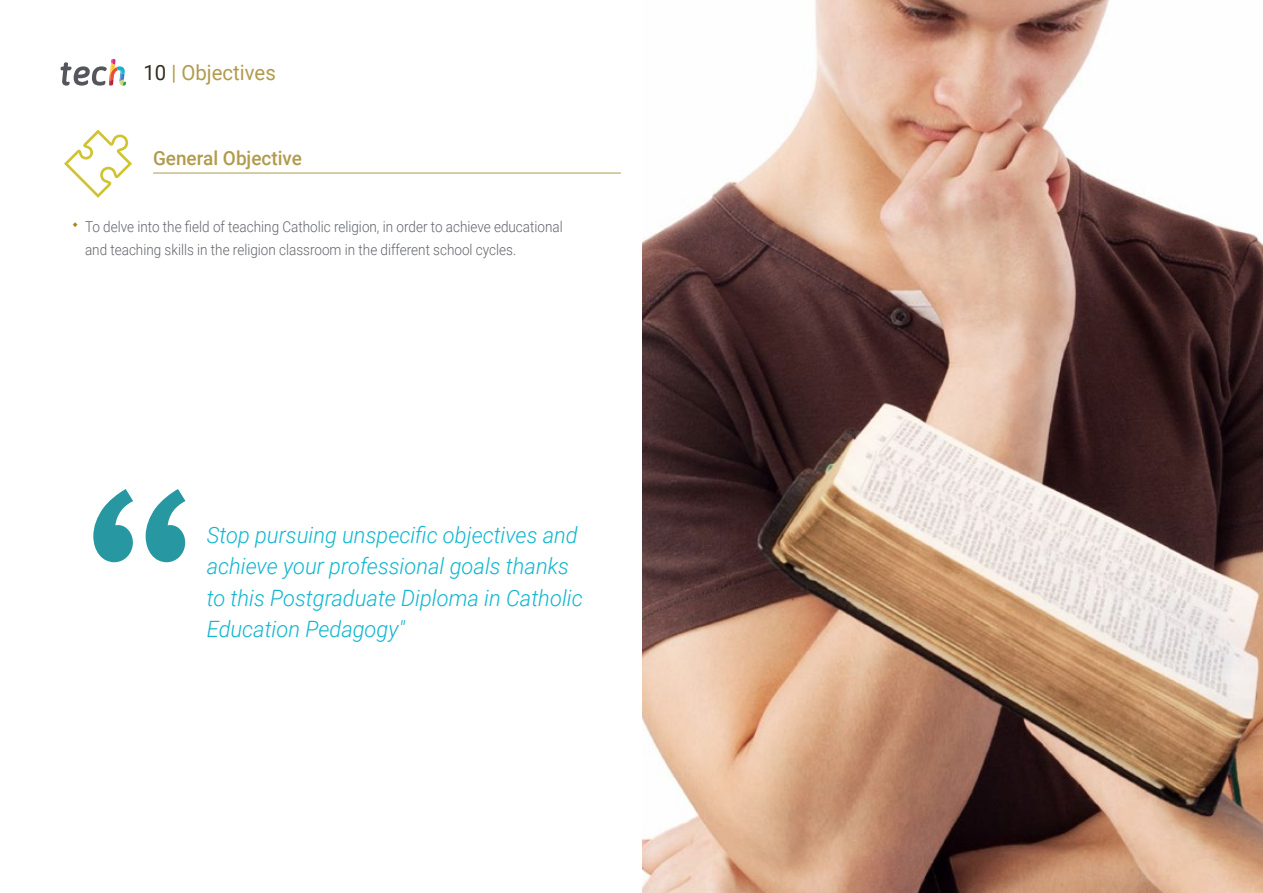
<style>
.page{position:relative;width:1263px;height:893px;background:#fff}
.page>*{position:absolute;margin:0;border:0;box-sizing:border-box;transform-origin:0 0}
.t1{font:italic 300 22.5px/31.5px "Roboto";color:#0fb6cf}
.t2{font:21px "Roboto";color:#b19b4e}
.t3{font:500 19.5px "Roboto";color:#b19b4c}
.t4{font:300 15px/22.5px "Roboto";color:#61646a;scale:.9 1}
.s1{color:#312e20}
</style>
<div class="page">
<hr style="left:153px;top:173px;width:468px;height:1px;background:#b19b4c">
<svg style="left:64px;top:130px;width:68px;height:68px"></svg>
<svg style="left:93px;top:489px;width:92px;height:73px"></svg>
<img style="left:642px;top:0;width:621px;height:893px">
<svg style="left:61px;top:59px;width:65px;height:27px"></svg>
<h2 class="t2" style="left:144px;top:57px;width:134px"><span class="s1">10</span> | Objectives</h2>
<h3 class="t3" style="left:153px;top:144px;width:150px">General Objective</h3>
<p class="t4" style="left:85px;top:215px;width:532px">To delve into the field of teaching Catholic religion, in order to achieve educational and teaching skills in the religion classroom in the different school cycles.</p>
<h1 class="t1" style="left:207px;top:518px;width:377px">Stop pursuing unspecific objectives and achieve your professional goals thanks to this Postgraduate Diploma in Catholic Education Pedagogy"</h1>
</div>
